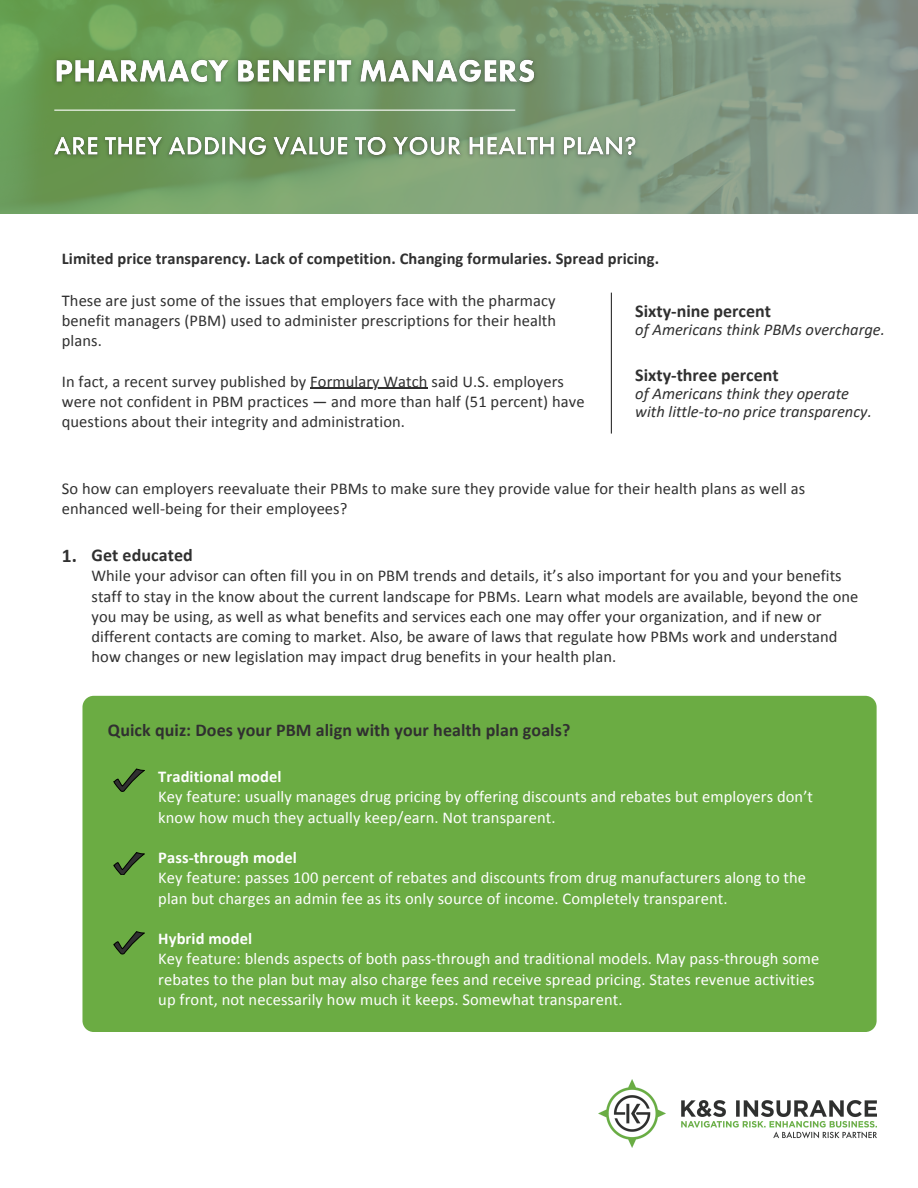
<style>
.page{position:relative;width:918px;height:1188px;background:#fff}
.page>*{position:absolute;margin:0;border:0;box-sizing:border-box;transform-origin:0 0}
.t1{font:700 19.5px "Calibri";color:#303030}
.t2{font:700 18px "Calibri";letter-spacing:.005em;color:#303030}
.t3{font:16.5px/20.2px "Calibri";letter-spacing:.005em;color:#303030}
.t4{font:16.5px/20.2px "Calibri";letter-spacing:.005em;color:#fefefe}
.t5{font:italic 16.5px/18px "Calibri";color:#303030}
.t6{font:700 16.5px "Calibri";letter-spacing:.005em;color:#303030}
.t7{font:700 16.5px "Calibri";letter-spacing:.005em;color:#fefefe}
</style>
<div class="page">
<hr style="left:611px;top:293px;width:1px;height:141px;background:#303030">
<div style="left:82px;top:696px;width:795px;height:336px;background:#6bac43"></div>
<svg style="left:114px;top:769px;width:30px;height:22px"></svg>
<svg style="left:114px;top:852px;width:30px;height:23px"></svg>
<svg style="left:114px;top:932px;width:30px;height:22px"></svg>
<svg style="left:0;top:0;width:918px;height:214px;background:#7b9b75"></svg>
<hr style="left:54px;top:110px;width:461px;height:1px;background:#fefefe">
<img style="left:599px;top:1079px;width:278px;height:69px">
<img style="left:48px;top:130px;width:595px;height:35px">
<img style="left:47px;top:52px;width:497px;height:42px">
<hr style="left:310px;top:388px;width:118px;height:1px;background:#303030">
<p class="t6" style="left:62px;top:251px;width:599px">Limited price transparency. Lack of competition. Changing formularies. Spread pricing.</p>
<p class="t3" style="left:62px;top:291px;width:496px;text-align:justify">These are just some of the issues that employers face with the pharmacy benefit managers (PBM) used to administer prescriptions for their health plans.</p>
<p class="t3" style="left:62px;top:372px;width:504px">In fact, a recent survey published by Formulary Watch said U.S. employers</p>
<p class="t3" style="left:62px;top:393px;width:524px">were not confident in PBM practices — and more than half (51 percent) have questions about their integrity and administration.</p>
<p class="t2" style="left:635px;top:304px;width:137px">Sixty-nine percent</p>
<h3 class="t5" style="left:635px;top:322px;width:251px">of Americans think PBMs overcharge.</h3>
<p class="t2" style="left:635px;top:367px;width:145px">Sixty-three percent</p>
<p class="t5" style="left:635px;top:386px;width:238px">of Americans think they operate with little-to-no price transparency.</p>
<p class="t3" style="left:62px;top:480px;width:745px">So how can employers reevaluate their PBMs to make sure they provide value for their health plans as well as enhanced well-being for their employees?</p>
<p class="t1" style="left:62px;top:548px;width:17px">1.</p>
<p class="t2" style="left:91px;top:548px;width:103px">Get educated</p>
<p class="t3" style="left:91px;top:567px;width:768px">While your advisor can often fill you in on PBM trends and details, it’s also important for you and your benefits staff to stay in the know about the current landscape for PBMs. Learn what models are available, beyond the one you may be using, as well as what benefits and services each one may offer your organization, and if new or different contacts are coming to market. Also, be aware of laws that regulate how PBMs work and understand how changes or new legislation may impact drug benefits in your health plan.</p>
<h3 class="t2" style="left:108px;top:723px;width:464px">Quick quiz: Does your PBM align with your health plan goals?</h3>
<p class="t7" style="left:158px;top:770px;width:125px">Traditional model</p>
<p class="t4" style="left:158px;top:788px;width:656px">Key feature: usually manages drug pricing by offering discounts and rebates but employers don’t know how much they actually keep/earn. Not transparent.</p>
<p class="t7" style="left:158px;top:851px;width:140px">Pass-through model</p>
<p class="t4" style="left:158px;top:869px;width:649px">Key feature: passes 100 percent of rebates and discounts from drug manufacturers along to the plan but charges an admin fee as its only source of income. Completely transparent.</p>
<p class="t7" style="left:158px;top:932px;width:95px">Hybrid model</p>
<p class="t4" style="left:158px;top:950px;width:662px">Key feature: blends aspects of both pass-through and traditional models. May pass-through some rebates to the plan but may also charge fees and receive spread pricing. States revenue activities up front, not necessarily how much it keeps. Somewhat transparent.</p>
</div>
